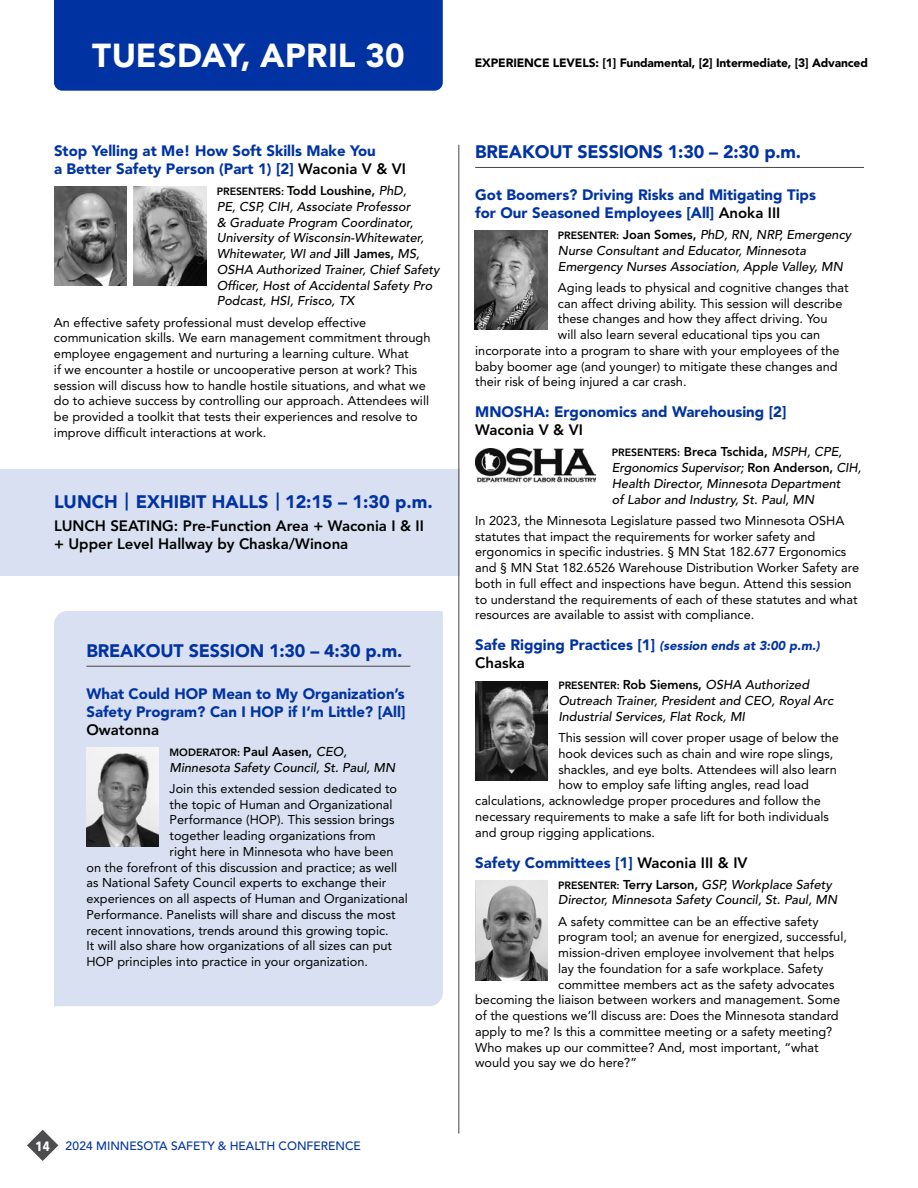
<style>
.page{position:relative;width:918px;height:1188px;background:#fff}
.page>*{position:absolute;margin:0;border:0;box-sizing:border-box;transform-origin:0 0}
.t1{font:900 33px "Avenir LT Std";letter-spacing:.01em;color:#fff}
.t2{font:900 18px "Avenir LT Std";letter-spacing:-.01em;color:#0033a1}
.t3{font:900 15px/18px "Avenir LT Std";color:#0033a1}
.t4{font:800 15px/18px "Avenir LT Std";color:#000}
.t5{font:12.75px/15.8px "Avenir LT Std";color:#000}
.t6{font:italic 500 12.75px/15.8px "Avenir LT Std";color:#000}
.t7{font:900 12px "Avenir LT Std";letter-spacing:-.01em;color:#000}
.t8{font:500 12px "Avenir LT Std";color:#0033a1}
.t9{font:800 10.5px "Avenir LT Std";color:#000}
.s1{font-weight:800;color:#000}
.s2{font-weight:800;font-style:normal;font-size:10.5px}
.s3{font-weight:800;font-style:normal}
.s4{font-weight:800}
.s5{font-size:12.75px}
.s6{font-weight:500;font-style:italic;font-size:12.75px}
.s7{font-weight:500;font-style:italic}
.s8{font-family:"Avenir Next Condensed";font-weight:700;font-size:13.5px;color:#fff}
.s9{font-style:italic;font-size:12.75px}
</style>
<div class="page">
<svg style="left:27px;top:1130px;width:31px;height:31px"></svg>
<div style="left:54px;top:611px;width:389px;height:395px;background:#d9e0f1"></div>
<div style="left:0;top:469px;width:459px;height:106px;background:#d9e0f1"></div>
<div style="left:54px;top:0;width:389px;height:91px;background:#0033a1"></div>
<hr style="left:475px;top:167px;width:389px;height:1px;background:#4d4d4f">
<img style="left:86px;top:747px;width:73px;height:100px">
<img style="left:54px;top:186px;width:72px;height:100px">
<img style="left:134px;top:186px;width:72px;height:100px">
<img style="left:475px;top:230px;width:72px;height:100px">
<img style="left:475px;top:681px;width:73px;height:100px">
<img style="left:475px;top:448px;width:121px;height:35px">
<img style="left:475px;top:881px;width:72px;height:99px">
<hr style="left:86px;top:666px;width:324px;height:1px;background:#4d4d4f">
<hr style="left:458px;top:145px;width:1px;height:989px;background:#4d4d4f">
<p class="t1" style="left:92px;top:36px;width:314px">TUESDAY, APRIL 30</p>
<p class="t3" style="left:54px;top:142px;width:354px">Stop Yelling at Me! How Soft Skills Make You<br>a Better Safety Person (Part 1) [2] <span class="s1">Waconia V &amp; VI</span></p>
<p class="t6" style="left:217px;top:183px;width:224px"><span class="s2">PRESENTERS:</span> <span class="s3">Todd Loushine,</span> PhD,<br>PE, CSP, CIH, Associate Professor<br>&amp; Graduate Program Coordinator, University of Wisconsin-Whitewater, Whitewater, WI and <span class="s3">Jill James,</span> MS, OSHA Authorized Trainer, Chief Safety Officer, Host of Accidental Safety Pro Podcast, HSI, Frisco, TX</p>
<p class="t5" style="left:54px;top:314px;width:378px">An effective safety professional must develop effective communication skills. We earn management commitment through employee engagement and nurturing a learning culture. What<br>if we encounter a hostile or uncooperative person at work? This session will discuss how to handle hostile situations, and what we do to achieve success by controlling our approach. Attendees will be provided a toolkit that tests their experiences and resolve to improve difficult interactions at work.</p>
<p class="t2" style="left:54px;top:491px;width:380px">LUNCH <span class="s4">|</span> EXHIBIT HALLS <span class="s4">|</span> 12:15 – 1:30 p.m.</p>
<p class="t4" style="left:54px;top:517px;width:371px">LUNCH SEATING: Pre-Function Area + Waconia I &amp; II + Upper Level Hallway by Chaska/Winona</p>
<p class="t2" style="left:86px;top:640px;width:317px">BREAKOUT SESSION 1:30 – 4:30 p.m.</p>
<p class="t3" style="left:86px;top:685px;width:321px;text-align:justify">What Could HOP Mean to My Organization’s Safety Program? Can I HOP if I’m Little? [All] <span class="s1">Owatonna</span></p>
<p class="t9" style="left:170px;top:746px;width:179px">MODERATOR: <span class="s5">Paul Aasen,</span> <span class="s6">CEO,</span></p>
<p class="t5" style="left:170px;top:757px;width:229px;line-height:21.1px"><span class="s7">Minnesota Safety Council, St. Paul, MN<br></span>Join this extended session dedicated to</p>
<p class="t5" style="left:170px;top:796px;width:225px">the topic of Human and Organizational</p>
<p class="t5" style="left:170px;top:812px;width:226px">Performance (HOP). This session brings</p>
<p class="t5" style="left:170px;top:828px;width:208px">together leading organizations from</p>
<p class="t5" style="left:170px;top:844px;width:225px">right here in Minnesota who have been</p>
<p class="t5" style="left:86px;top:859px;width:312px">on the forefront of this discussion and practice; as well</p>
<p class="t5" style="left:86px;top:875px;width:302px">as National Safety Council experts to exchange their</p>
<p class="t5" style="left:86px;top:891px;width:323px">experiences on all aspects of Human and Organizational</p>
<p class="t5" style="left:86px;top:907px;width:311px">Performance. Panelists will share and discuss the most</p>
<p class="t5" style="left:86px;top:922px;width:304px">recent innovations, trends around this growing topic.</p>
<p class="t5" style="left:86px;top:938px;width:307px">It will also share how organizations of all sizes can put</p>
<p class="t5" style="left:86px;top:954px;width:283px">HOP principles into practice in your organization.</p>
<p class="t8" style="left:36px;top:1138px;width:327px"><span class="s8">14</span> 2024 MINNESOTA SAFETY &amp; HEALTH CONFERENCE</p>
<p class="t7" style="left:475px;top:56px;width:395px">EXPERIENCE LEVELS: [1] Fundamental, [2] Intermediate, [3] Advanced</p>
<p class="t2" style="left:475px;top:141px;width:327px">BREAKOUT SESSIONS 1:30 – 2:30 p.m.</p>
<p class="t3" style="left:475px;top:186px;width:342px">Got Boomers? Driving Risks and Mitigating Tips for Our Seasoned Employees [All] <span class="s1">Anoka III</span></p>
<p class="t6" style="left:558px;top:227px;width:295px"><span class="s2">PRESENTER:</span> <span class="s3">Joan Somes,</span> PhD, RN, NRP, Emergency<br>Nurse Consultant and Educator, Minnesota<br>Emergency Nurses Association, Apple Valley, MN</p>
<p class="t5" style="left:558px;top:280px;width:292px">Aging leads to physical and cognitive changes that</p>
<p class="t5" style="left:558px;top:295px;width:286px">can affect driving ability. This session will describe</p>
<p class="t5" style="left:558px;top:311px;width:271px">these changes and how they affect driving. You</p>
<p class="t5" style="left:558px;top:327px;width:264px">will also learn several educational tips you can</p>
<p class="t5" style="left:475px;top:343px;width:366px">incorporate into a program to share with your employees of the</p>
<p class="t5" style="left:475px;top:358px;width:364px">baby boomer age (and younger) to mitigate these changes and</p>
<p class="t5" style="left:475px;top:374px;width:213px">their risk of being injured a car crash.</p>
<p class="t3" style="left:475px;top:403px;width:313px">MNOSHA: Ergonomics and Warehousing [2]<br><span class="s1">Waconia V &amp; VI</span></p>
<p class="t6" style="left:612px;top:445px;width:251px"><span class="s2">PRESENTERS:</span> <span class="s3">Breca Tschida,</span> MSPH, CPE, Ergonomics Supervisor; <span class="s3">Ron Anderson,</span> CIH, Health Director, Minnesota Department<br>of Labor and Industry, St. Paul, MN</p>
<p class="t5" style="left:475px;top:513px;width:385px">In 2023, the Minnesota Legislature passed two Minnesota OSHA statutes that impact the requirements for worker safety and ergonomics in specific industries. § MN Stat 182.677 Ergonomics and § MN Stat 182.6526 Warehouse Distribution Worker Safety are both in full effect and inspections have begun. Attend this session to understand the requirements of each of these statutes and what resources are available to assist with compliance.</p>
<p class="t3" style="left:475px;top:636px;width:346px">Safe Rigging Practices [1] <span class="s9">(session ends at 3:00 p.m.)<br></span><span class="s1">Chaska</span></p>
<p class="t6" style="left:558px;top:678px;width:276px"><span class="s2">PRESENTER:</span> <span class="s3">Rob Siemens,</span> OSHA Authorized<br>Outreach Trainer, President and CEO, Royal Arc<br>Industrial Services, Flat Rock, MI</p>
<p class="t5" style="left:558px;top:730px;width:282px">This session will cover proper usage of below the</p>
<p class="t5" style="left:558px;top:746px;width:276px">hook devices such as chain and wire rope slings,</p>
<p class="t5" style="left:558px;top:761px;width:280px">shackles, and eye bolts. Attendees will also learn</p>
<p class="t5" style="left:558px;top:777px;width:252px">how to employ safe lifting angles, read load</p>
<p class="t5" style="left:475px;top:793px;width:347px">calculations, acknowledge proper procedures and follow the</p>
<p class="t5" style="left:475px;top:809px;width:355px">necessary requirements to make a safe lift for both individuals</p>
<p class="t5" style="left:475px;top:824px;width:181px">and group rigging applications.</p>
<p class="t3" style="left:475px;top:853px;width:274px">Safety Committees [1] <span class="s1">Waconia III &amp; IV</span></p>
<p class="t6" style="left:558px;top:877px;width:280px"><span class="s2">PRESENTER:</span> <span class="s3">Terry Larson,</span> GSP, Workplace Safety<br>Director, Minnesota Safety Council, St. Paul, MN</p>
<p class="t5" style="left:558px;top:913px;width:262px">A safety committee can be an effective safety</p>
<p class="t5" style="left:558px;top:929px;width:290px">program tool; an avenue for energized, successful,</p>
<p class="t5" style="left:558px;top:945px;width:278px">mission-driven employee involvement that helps</p>
<p class="t5" style="left:558px;top:961px;width:267px">lay the foundation for a safe workplace. Safety</p>
<p class="t5" style="left:558px;top:976px;width:278px">committee members act as the safety advocates</p>
<p class="t5" style="left:475px;top:992px;width:366px">becoming the liaison between workers and management. Some</p>
<p class="t5" style="left:475px;top:1008px;width:365px">of the questions we’ll discuss are: Does the Minnesota standard</p>
<p class="t5" style="left:475px;top:1024px;width:359px">apply to me? Is this a committee meeting or a safety meeting?</p>
<p class="t5" style="left:475px;top:1039px;width:345px">Who makes up our committee? And, most important, “what</p>
<p class="t5" style="left:475px;top:1055px;width:163px">would you say we do here?”</p>
</div>
